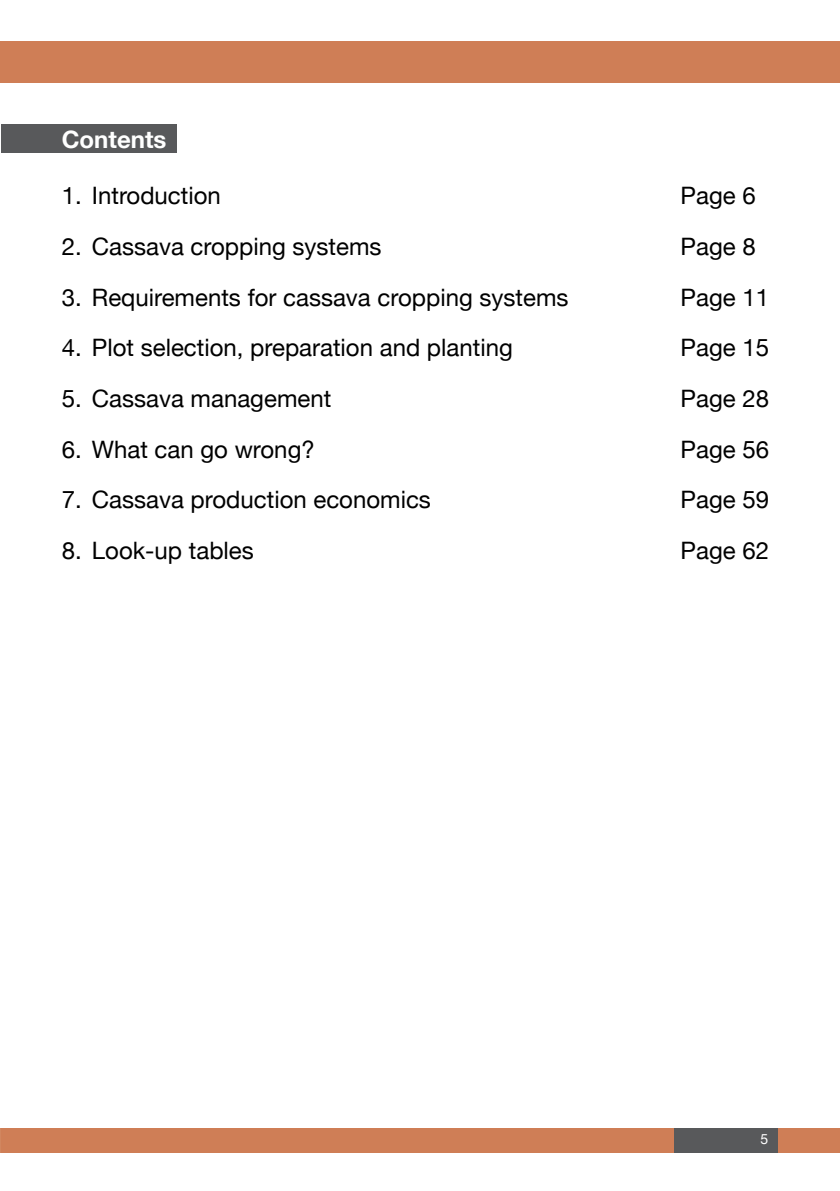
<style>
.page{position:relative;width:840px;height:1191px;background:#fff}
.page>*{position:absolute;margin:0;border:0;box-sizing:border-box;transform-origin:0 0}
.t1{font:24px "Helvetica Neue";color:#000}
.t2{font:700 24px "Helvetica Neue";color:#fff}
.t3{font:14px "Helvetica Neue";color:#fff}
</style>
<div class="page">
<div style="left:0;top:1128px;width:839px;height:24px;background:#cf7e56"></div>
<div style="left:0;top:41px;width:839px;height:42px;background:#cf7e56"></div>
<div style="left:674px;top:1128px;width:103px;height:24px;background:#58595b"></div>
<div style="left:1px;top:125px;width:176px;height:28px;background:#58595b"></div>
<p class="t2" style="left:62px;top:125px;width:106px">Contents</p>
<p class="t1" style="left:62px;top:181px;width:160px">1. Introduction</p>
<p class="t1" style="left:680px;top:181px;width:77px">Page 6</p>
<p class="t1" style="left:62px;top:232px;width:321px">2. Cassava cropping systems</p>
<p class="t1" style="left:680px;top:232px;width:77px">Page 8</p>
<p class="t1" style="left:62px;top:283px;width:508px">3. Requirements for cassava cropping systems</p>
<p class="t1" style="left:680px;top:283px;width:90px">Page 11</p>
<p class="t1" style="left:62px;top:333px;width:452px">4. Plot selection, preparation and planting</p>
<p class="t1" style="left:680px;top:333px;width:90px">Page 15</p>
<p class="t1" style="left:62px;top:384px;width:271px">5. Cassava management</p>
<p class="t1" style="left:680px;top:384px;width:90px">Page 28</p>
<p class="t1" style="left:62px;top:435px;width:254px">6. What can go wrong?</p>
<p class="t1" style="left:680px;top:435px;width:90px">Page 56</p>
<p class="t1" style="left:62px;top:485px;width:370px">7. Cassava production economics</p>
<p class="t1" style="left:680px;top:485px;width:90px">Page 59</p>
<p class="t1" style="left:62px;top:536px;width:193px">8. Look-up tables</p>
<p class="t1" style="left:680px;top:536px;width:90px">Page 62</p>
<p class="t3" style="left:760px;top:1130px;width:9px">5</p>
</div>
